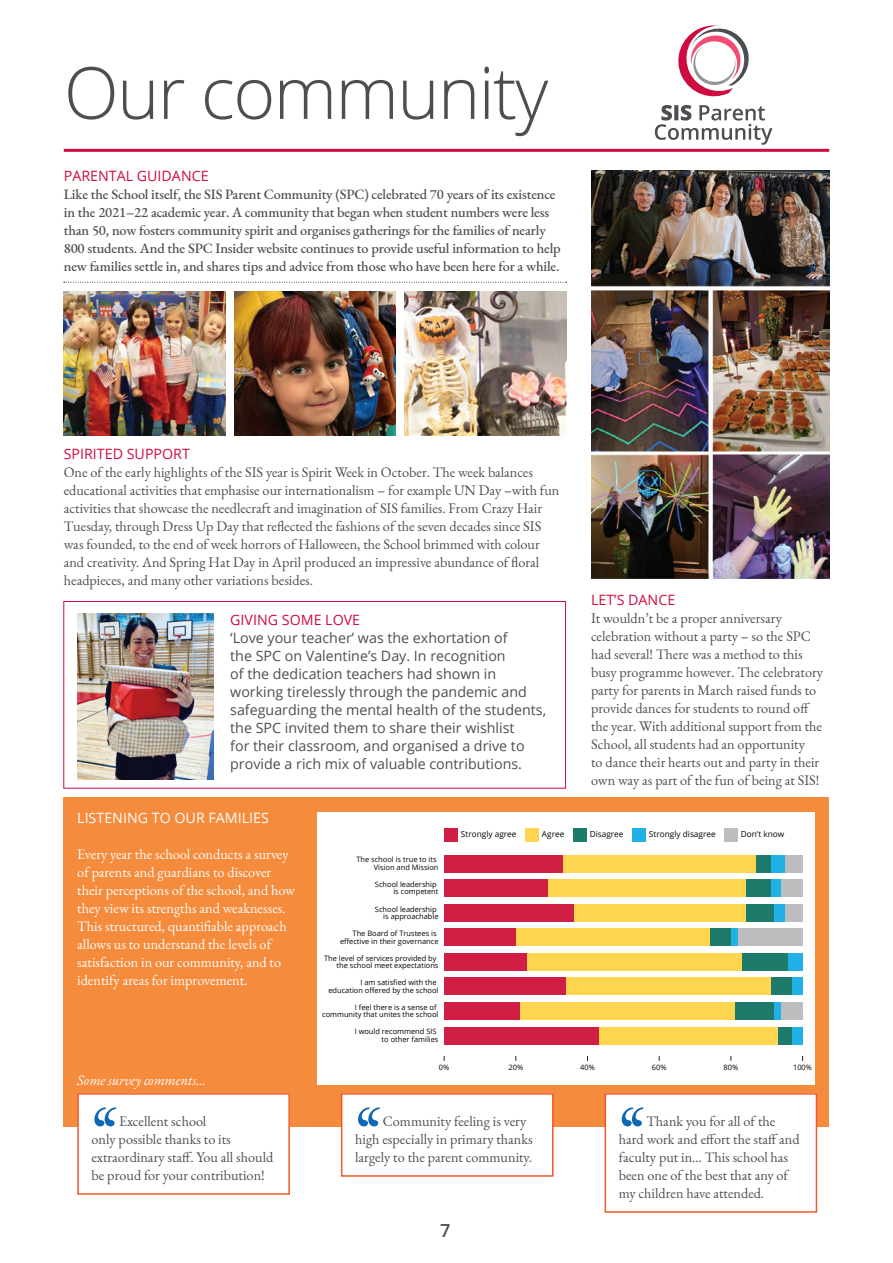
<style>
.page{position:relative;width:893px;height:1263px;background:#fff}
.page>*{position:absolute;margin:0;border:0;box-sizing:border-box;transform-origin:0 0}
.t1{font:300 72px "Open Sans";letter-spacing:-.025em;color:#4b4f52}
.t2{font:600 18px "Open Sans";color:#4b4f52}
.t3{font:14.25px/18px "EB Garamond";color:#4b4f52}
.t4{font:500 14.25px/18px "EB Garamond";letter-spacing:-.01em;color:#4b4f52}
.t5{font:14.25px/18px "Open Sans";color:#4b4f52}
.t6{font:14.25px/18px "EB Garamond";color:#fff}
.t7{font:14.25px "Open Sans";color:#cd0d40}
.t8{font:14.25px "Open Sans";color:#fff}
.t9{font:italic 14.25px "EB Garamond";color:#fff}
.t10{font:8.25px "Open Sans";color:#050504}
.t11{font:7.5px/7.5px "Open Sans";color:#040503;text-align:right}
</style>
<div class="page">
<hr style="left:64px;top:149px;width:765px;height:3px;background:#cd0d40">
<svg style="left:655px;top:26px;width:117px;height:119px"></svg>
<div style="left:64px;top:797px;width:765px;height:329px;background:#f58b3c"></div>
<div style="left:78px;top:1094px;width:211px;height:100px;background:#fff"></div>
<svg style="left:94px;top:1107px;width:22px;height:19px"></svg>
<div style="left:77px;top:1093px;width:213px;height:102px;border:2px solid #f15929"></div>
<div style="left:605px;top:1094px;width:211px;height:118px;background:#fff"></div>
<svg style="left:622px;top:1107px;width:22px;height:19px"></svg>
<div style="left:605px;top:1093px;width:212px;height:120px;border:2px solid #f15929"></div>
<div style="left:342px;top:1094px;width:211px;height:82px;background:#fff"></div>
<svg style="left:358px;top:1107px;width:22px;height:19px"></svg>
<div style="left:341px;top:1093px;width:213px;height:84px;border:2px solid #f15929"></div>
<div style="left:317px;top:812px;width:498px;height:272px;background:#fff"></div>
<div style="left:785px;top:855px;width:18px;height:17px;background:#bcbdbf"></div>
<div style="left:781px;top:879px;width:22px;height:18px;background:#bcbdbf"></div>
<div style="left:785px;top:904px;width:18px;height:17px;background:#bcbdbf"></div>
<div style="left:738px;top:928px;width:65px;height:18px;background:#bcbdbf"></div>
<div style="left:781px;top:1002px;width:22px;height:18px;background:#bcbdbf"></div>
<div style="left:770px;top:855px;width:15px;height:17px;background:#21b1e7"></div>
<div style="left:770px;top:879px;width:11px;height:18px;background:#21b1e7"></div>
<div style="left:774px;top:904px;width:11px;height:17px;background:#21b1e7"></div>
<div style="left:731px;top:928px;width:7px;height:18px;background:#21b1e7"></div>
<div style="left:788px;top:953px;width:15px;height:18px;background:#21b1e7"></div>
<div style="left:792px;top:977px;width:11px;height:18px;background:#21b1e7"></div>
<div style="left:774px;top:1002px;width:7px;height:18px;background:#21b1e7"></div>
<div style="left:792px;top:1027px;width:11px;height:17px;background:#21b1e7"></div>
<div style="left:756px;top:855px;width:14px;height:17px;background:#1e7a6a"></div>
<div style="left:745px;top:879px;width:25px;height:18px;background:#1e7a6a"></div>
<div style="left:745px;top:904px;width:29px;height:17px;background:#1e7a6a"></div>
<div style="left:709px;top:928px;width:22px;height:18px;background:#1e7a6a"></div>
<div style="left:742px;top:953px;width:46px;height:18px;background:#1e7a6a"></div>
<div style="left:770px;top:977px;width:22px;height:18px;background:#1e7a6a"></div>
<div style="left:734px;top:1002px;width:40px;height:18px;background:#1e7a6a"></div>
<div style="left:777px;top:1027px;width:15px;height:17px;background:#1e7a6a"></div>
<div style="left:562px;top:855px;width:194px;height:17px;background:#fed54e"></div>
<div style="left:548px;top:879px;width:197px;height:18px;background:#fed54e"></div>
<div style="left:573px;top:904px;width:172px;height:17px;background:#fed54e"></div>
<div style="left:516px;top:928px;width:193px;height:18px;background:#fed54e"></div>
<div style="left:527px;top:953px;width:215px;height:18px;background:#fed54e"></div>
<div style="left:566px;top:977px;width:204px;height:18px;background:#fed54e"></div>
<div style="left:519px;top:1002px;width:215px;height:18px;background:#fed54e"></div>
<div style="left:598px;top:1027px;width:179px;height:17px;background:#fed54e"></div>
<div style="left:444px;top:855px;width:118px;height:17px;background:#d01e44"></div>
<div style="left:444px;top:879px;width:104px;height:18px;background:#d01e44"></div>
<div style="left:444px;top:904px;width:129px;height:17px;background:#d01e44"></div>
<div style="left:444px;top:928px;width:72px;height:18px;background:#d01e44"></div>
<div style="left:444px;top:953px;width:83px;height:18px;background:#d01e44"></div>
<div style="left:444px;top:977px;width:122px;height:18px;background:#d01e44"></div>
<div style="left:444px;top:1002px;width:75px;height:18px;background:#d01e44"></div>
<div style="left:444px;top:1027px;width:154px;height:17px;background:#d01e44"></div>
<div style="left:724px;top:828px;width:13px;height:14px;background:#bcbdbf"></div>
<div style="left:632px;top:828px;width:13px;height:14px;background:#21b1e7"></div>
<div style="left:573px;top:828px;width:13px;height:14px;background:#1e7a6a"></div>
<div style="left:525px;top:828px;width:13px;height:14px;background:#fed54e"></div>
<div style="left:444px;top:828px;width:13px;height:14px;background:#d01e44"></div>
<img style="left:591px;top:170px;width:238px;height:408px">
<div style="left:63px;top:601px;width:503px;height:187px;border:1px solid #cd0d40"></div>
<img style="left:77px;top:614px;width:136px;height:165px">
<img style="left:64px;top:291px;width:161px;height:145px">
<img style="left:234px;top:291px;width:162px;height:145px">
<img style="left:405px;top:291px;width:162px;height:145px">
<svg style="left:64px;top:282px;width:503px;height:1px"></svg>
<h1 class="t1" style="left:64px;top:43px;width:486px">Our community</h1>
<p class="t7" style="left:64px;top:166px;width:146px">PARENTAL GUIDANCE</p>
<p class="t4" style="left:64px;top:185px;width:498px">Like the School itself, the SIS Parent Community (SPC) celebrated 70 years of its existence in the 2021–22 academic year. A community that began when student numbers were less than 50, now fosters community spirit and organises gatherings for the families of nearly 800 students. And the SPC Insider website continues to provide useful information to help new families settle in, and shares tips and advice from those who have been here for a while.</p>
<p class="t7" style="left:64px;top:444px;width:128px">SPIRITED SUPPORT</p>
<p class="t3" style="left:64px;top:463px;width:497px">One of the early highlights of the SIS year is Spirit Week in October. The week balances educational activities that emphasise our internationalism – for example UN Day –with fun activities that showcase the needlecraft and imagination of SIS families. From Crazy Hair Tuesday, through Dress Up Day that reflected the fashions of the seven decades since SIS was founded, to the end of week horrors of Halloween, the School brimmed with colour and creativity. And Spring Hat Day in April produced an impressive abundance of floral headpieces, and many other variations besides.</p>
<p class="t7" style="left:230px;top:610px;width:131px">GIVING SOME LOVE</p>
<p class="t5" style="left:230px;top:629px;width:317px">‘Love your teacher’ was the exhortation of<br>the SPC on Valentine’s Day. In recognition<br>of the dedication teachers had shown in working tirelessly through the pandemic and safeguarding the mental health of the students, the SPC invited them to share their wishlist<br>for their classroom, and organised a drive to provide a rich mix of valuable contributions.</p>
<p class="t7" style="left:591px;top:590px;width:86px">LET’S DANCE</p>
<p class="t3" style="left:591px;top:610px;width:233px">It wouldn’t be a proper anniversary celebration without a party – so the SPC had several! There was a method to this busy programme however. The celebratory party for parents in March raised funds to provide dances for students to round off the year. With additional support from the School, all students had an opportunity<br>to dance their hearts out and party in their own way as part of the fun of being at SIS!</p>
<p class="t8" style="left:77px;top:808px;width:193px">LISTENING TO OUR FAMILIES</p>
<p class="t6" style="left:77px;top:845px;width:219px">Every year the school conducts a survey of parents and guardians to discover their perceptions of the school, and how they view its strengths and weaknesses.<br>This structured, quantifiable approach allows us to understand the levels of satisfaction in our community, and to identify areas for improvement.</p>
<p class="t9" style="left:77px;top:1071px;width:130px">Some survey comments…</p>
<p class="t11" style="left:356px;top:856px;width:84px">The school is true to its<br>Vision and Mission</p>
<p class="t11" style="left:375px;top:880px;width:65px">School leadership is competent</p>
<p class="t11" style="left:375px;top:905px;width:65px">School leadership is approachable</p>
<p class="t11" style="left:340px;top:929px;width:100px">The Board of Trustees is effective in their governance</p>
<p class="t11" style="left:324px;top:954px;width:116px">The level of services provided by the school meet expectations</p>
<p class="t11" style="left:328px;top:978px;width:112px">I am satisfied with the education offered by the school</p>
<p class="t11" style="left:322px;top:1003px;width:118px">I feel there is a sense of community that unites the school</p>
<p class="t11" style="left:355px;top:1028px;width:85px">I would recommend SIS to other families</p>
<p class="t10" style="left:461px;top:829px;width:57px">Strongly agree</p>
<p class="t10" style="left:542px;top:829px;width:24px">Agree</p>
<p class="t10" style="left:590px;top:829px;width:35px">Disagree</p>
<p class="t10" style="left:649px;top:829px;width:68px">Strongly disagree</p>
<p class="t10" style="left:741px;top:829px;width:45px">Don’t know</p>
<p class="t11" style="left:439px;top:1063px;width:12px">0%</p>
<p class="t11" style="left:508px;top:1063px;width:16px">20%</p>
<p class="t11" style="left:580px;top:1063px;width:16px">40%</p>
<p class="t11" style="left:652px;top:1063px;width:16px">60%</p>
<p class="t11" style="left:724px;top:1063px;width:16px">80%</p>
<p class="t11" style="left:793px;top:1063px;width:20px">100%</p>
<p class="t3" style="left:92px;top:1113px;width:183px;text-indent:28px">Excellent school<br>only possible thanks to its extraordinary staff. You all should be proud for your contribution!</p>
<p class="t3" style="left:619px;top:1113px;width:182px;text-indent:28px">Thank you for all of the hard work and effort the staff and faculty put in… This school has been one of the best that any of my children have attended.</p>
<p class="t3" style="left:355px;top:1113px;width:179px;text-indent:28px">Community feeling is very high especially in primary thanks largely to the parent community.</p>
<p class="t2" style="left:440px;top:1218px;width:12px">7</p>
</div>
